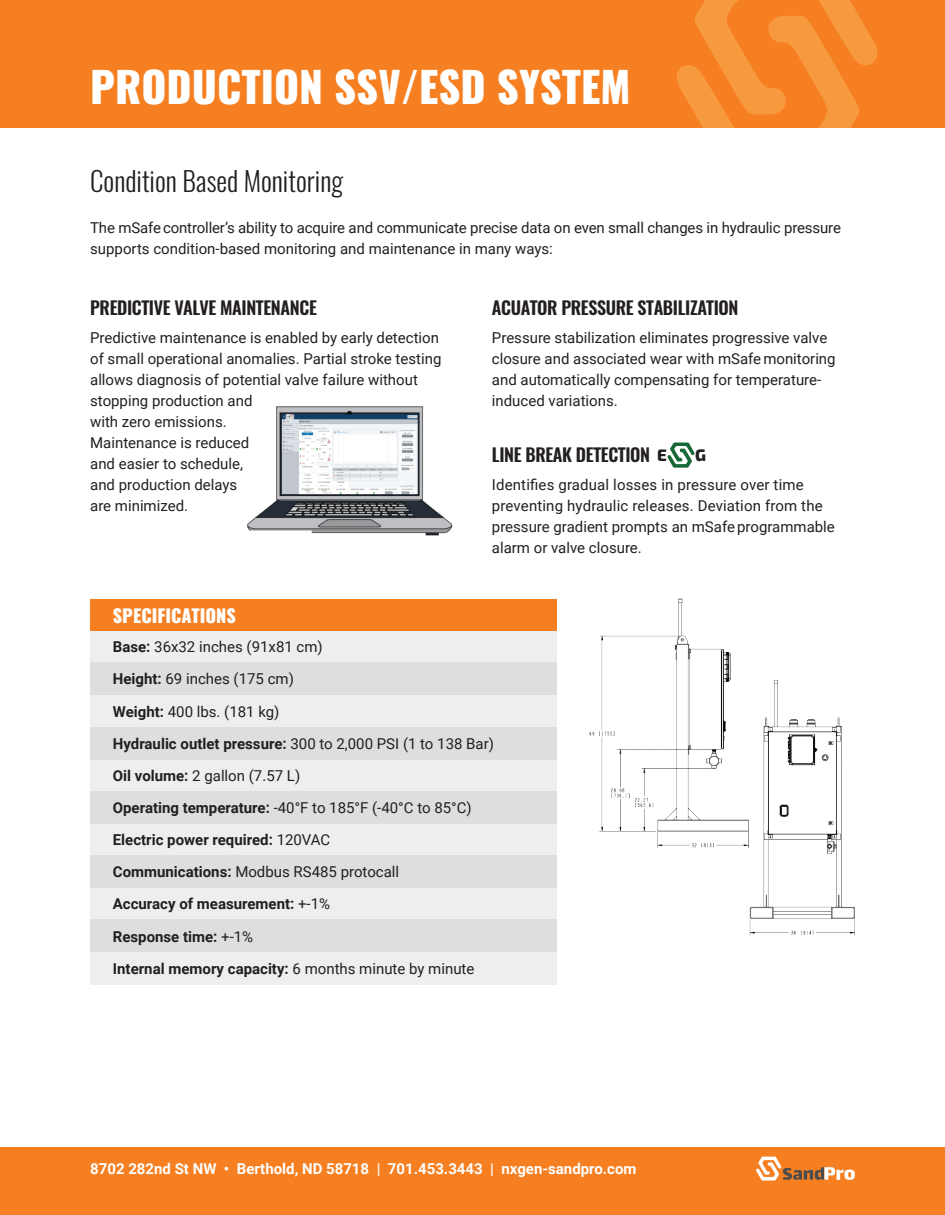
<style>
.page{position:relative;width:945px;height:1215px;background:#fff}
.page>*{position:absolute;margin:0;border:0;box-sizing:border-box;transform-origin:0 0}
.t1{font:800 42px "Oswald";color:#fff}
.t2{font:300 27px "Oswald";color:#231f20}
.t3{font:600 18px "Oswald";letter-spacing:-.02em;color:#231f20}
.t4{font:800 18px "Oswald";color:#fff}
.t5{font:800 16.65px "Exo 2";color:#231f20}
.t6{font:15px/21px "Roboto";color:#231f20}
.t7{font:700 15px "Roboto";color:#231f20}
.t8{font:700 15px "Roboto";color:#fff}
.s1{font-weight:700}
.s2{font-family:"Exo 2";font-weight:800;font-size:16.65px}
.s3{font-weight:400}
</style>
<div class="page">
<div style="left:0;top:1148px;width:945px;height:67px;background:#f57f21"></div>
<svg style="left:756px;top:1157px;width:99px;height:24px"></svg>
<div style="left:90px;top:631px;width:467px;height:32px;background:#eeeeef"></div>
<div style="left:90px;top:888px;width:467px;height:32px;background:#eeeeef"></div>
<div style="left:90px;top:759px;width:467px;height:32px;background:#eeeeef"></div>
<div style="left:90px;top:695px;width:467px;height:32px;background:#eeeeef"></div>
<div style="left:90px;top:952px;width:467px;height:32px;background:#eeeeef"></div>
<div style="left:90px;top:823px;width:467px;height:33px;background:#eeeeef"></div>
<div style="left:90px;top:663px;width:467px;height:32px;background:#dddee0"></div>
<div style="left:90px;top:920px;width:467px;height:32px;background:#dddee0"></div>
<div style="left:90px;top:791px;width:467px;height:32px;background:#dddee0"></div>
<div style="left:90px;top:727px;width:467px;height:32px;background:#dddee0"></div>
<div style="left:90px;top:856px;width:467px;height:32px;background:#dddee0"></div>
<div style="left:90px;top:599px;width:467px;height:32px;background:#f57f21"></div>
<div style="left:0;top:0;width:945px;height:128px;background:#f57f21"></div>
<svg style="left:677px;top:0;width:201px;height:128px"></svg>
<svg style="left:667px;top:443px;width:28px;height:25px"></svg>
<img style="left:247px;top:406px;width:206px;height:130px">
<img style="left:589px;top:598px;width:266px;height:338px">
<h1 class="t1" style="left:90px;top:58px;width:542px">PRODUCTION SSV/ESD SYSTEM</h1>
<h2 class="t2" style="left:90px;top:163px;width:254px">Condition Based Monitoring</h2>
<p class="t6" style="left:90px;top:217px;width:752px">The mSafe controller’s ability to acquire and communicate precise data on even small changes in hydraulic pressure supports condition-based monitoring and maintenance in many ways:</p>
<p class="t3" style="left:90px;top:295px;width:228px">PREDICTIVE VALVE MAINTENANCE</p>
<p class="t3" style="left:492px;top:295px;width:248px">ACUATOR PRESSURE STABILIZATION</p>
<p class="t6" style="left:90px;top:327px;width:353px">Predictive maintenance is enabled by early detection of small operational anomalies. Partial stroke testing allows diagnosis of potential valve failure without stopping production and<br>with zero emissions.<br>Maintenance is reduced<br>and easier to schedule,<br>and production delays<br>are minimized.</p>
<p class="t4" style="left:113px;top:603px;width:125px">SPECIFICATIONS</p>
<p class="t6" style="left:113px;top:636px;width:211px"><span class="s1">Base:</span> 36x32 inches (91x81 cm)</p>
<p class="t6" style="left:113px;top:668px;width:183px"><span class="s1">Height:</span> 69 inches (175 cm)</p>
<p class="t6" style="left:113px;top:700px;width:168px"><span class="s1">Weight:</span> 400 lbs. (181 kg)</p>
<p class="t6" style="left:492px;top:327px;width:345px">Pressure stabilization eliminates progressive valve closure and associated wear with mSafemonitoring and automatically compensating for temperature&shy;induced variations.</p>
<p class="t3" style="left:492px;top:442px;width:177px">LINE BREAK DETECTION <span class="s2">E</span></p>
<p class="t5" style="left:695px;top:442px;width:12px">G</p>
<p class="t6" style="left:492px;top:474px;width:344px">Identifies gradual losses in pressure over time preventing hydraulic releases. Deviation from the pressure gradient prompts an mSafe programmable alarm or valve closure.</p>
<p class="t7" style="left:113px;top:733px;width:383px">Hydraulic outlet pressure: <span class="s3">300 to 2,000 PSI (1 to 138 Bar)</span></p>
<p class="t6" style="left:113px;top:764px;width:189px"><span class="s1">Oil volume:</span> 2 gallon (7.57 L)</p>
<p class="t6" style="left:113px;top:797px;width:360px"><span class="s1">Operating temperature:</span> -40°F to 185°F (-40°C to 85°C)</p>
<p class="t7" style="left:113px;top:829px;width:219px">Electric power required: <span class="s3">120VAC</span></p>
<p class="t6" style="left:113px;top:861px;width:288px"><span class="s1">Communications:</span> Modbus RS485 protocall</p>
<p class="t7" style="left:113px;top:894px;width:219px">Accuracy of measurement: <span class="s3">+-1%</span></p>
<p class="t7" style="left:113px;top:926px;width:142px">Response time: <span class="s3">+-1%</span></p>
<p class="t7" style="left:113px;top:958px;width:363px">Internal memory capacity: <span class="s3">6 months minute by minute</span></p>
<p class="t8" style="left:90px;top:1158px;width:548px">8702 282nd St NW • Berthold, ND 58718 | 701.453.3443 | nxgen-sandpro.com</p>
</div>
